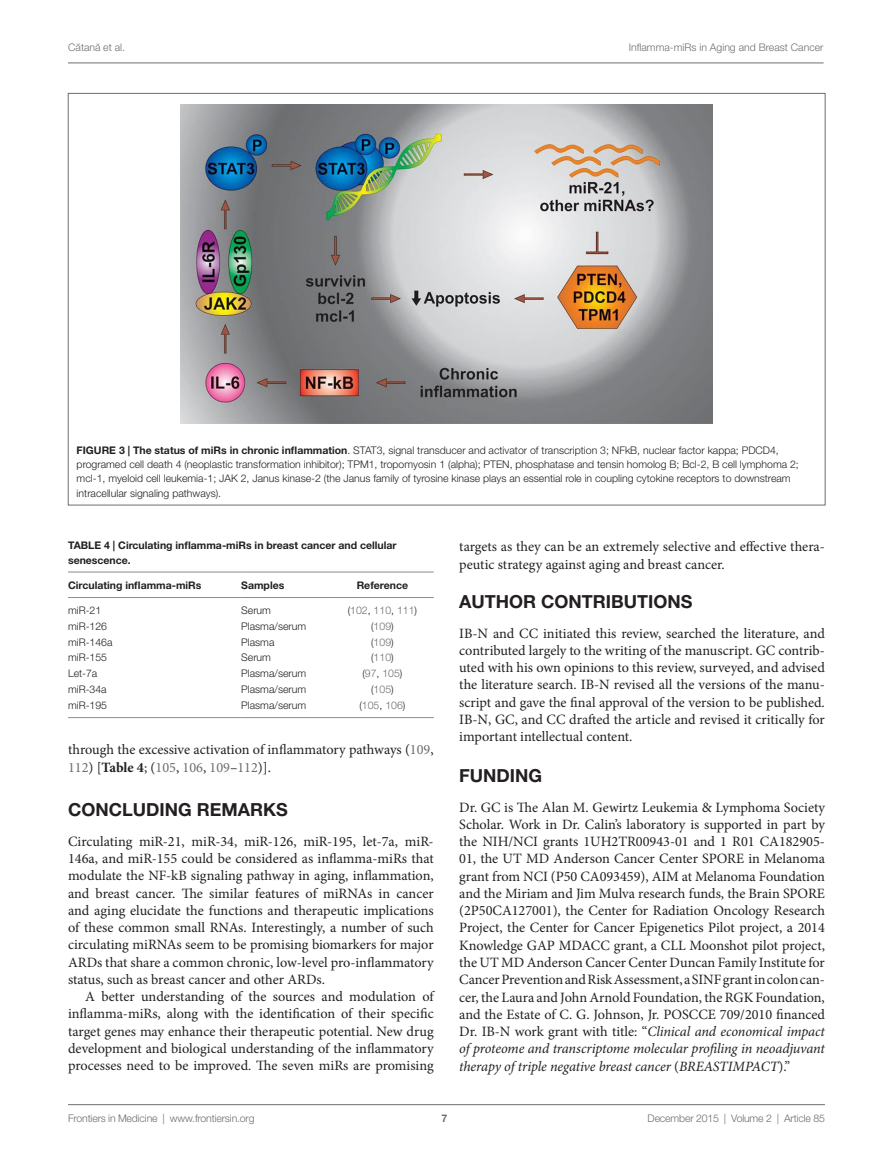
<style>
.page{position:relative;width:893px;height:1170px;background:#fff}
.page>*{position:absolute;margin:0;border:0;box-sizing:border-box;transform-origin:0 0}
.t1{font:700 18px "Helvetica Neue LT Std";color:#231f20}
.t2{font:14.25px/17.2px "Minion Pro";color:#231f20;text-align:justify}
.t3{font:300 10.5px/14.2px "Helvetica Neue LT Std";color:#231f20}
.t4{font:300 10.5px "Helvetica Neue LT Std";letter-spacing:-.015em;color:#6c6d70}
.t5{font:700 10.5px/14.2px "Helvetica Neue LT Std";color:#231f20}
.t6{font:700 10.5px "Helvetica Neue LT Std";color:#6c6d70}
.s1{font-weight:700}
.s2{color:#231f20}
.s3{color:#6c6d70}
.s4{font-style:italic}
</style>
<div class="page">
<img style="left:181px;top:105px;width:531px;height:319px">
<hr style="left:68px;top:571px;width:173px;height:1px;background:#8a8c8f">
<hr style="left:68px;top:597px;width:173px;height:1px;background:#8a8c8f">
<hr style="left:241px;top:571px;width:90px;height:1px;background:#8a8c8f">
<hr style="left:241px;top:597px;width:90px;height:1px;background:#8a8c8f">
<hr style="left:331px;top:571px;width:103px;height:1px;background:#8a8c8f">
<hr style="left:331px;top:597px;width:103px;height:1px;background:#8a8c8f">
<hr style="left:68px;top:717px;width:173px;height:1px;background:#8a8c8f">
<hr style="left:241px;top:717px;width:90px;height:1px;background:#8a8c8f">
<hr style="left:331px;top:717px;width:103px;height:1px;background:#8a8c8f">
<hr style="left:68px;top:1104px;width:757px;height:1px;background:#6c6d70">
<hr style="left:68px;top:63px;width:756px;height:1px;background:#6c6d70">
<p class="t4" style="left:68px;top:41px;width:58px">Ca˘ tana˘ et al.</p>
<p class="t4" style="left:629px;top:41px;width:196px">Inflamma-miRs in Aging and Breast Cancer</p>
<p class="t3" style="left:77px;top:442px;width:724px"><span class="s1">FIGURE 3 | The status of miRs in chronic inflammation</span>. STAT3, signal transducer and activator of transcription 3; NFkB, nuclear factor kappa; PDCD4, programed cell death 4 (neoplastic transformation inhibitor); TPM1, tropomyosin 1 (alpha); PTEN, phosphatase and tensin homolog B; Bcl-2, B cell lymphoma 2; mcl-1, myeloid cell leukemia-1; JAK 2, Janus kinase-2 (the Janus family of tyrosine kinase plays an essential role in coupling cytokine receptors to downstream intracellular signaling pathways).</p>
<p class="t5" style="left:68px;top:538px;width:330px">TABLE 4 | Circulating inflamma-miRs in breast cancer and cellular senescence.</p>
<p class="t5" style="left:68px;top:577px;width:135px">Circulating inflamma-miRs</p>
<p class="t5" style="left:241px;top:577px;width:45px">Samples</p>
<p class="t5" style="left:357px;top:577px;width:53px">Reference</p>
<p class="t3" style="left:68px;top:603px;width:35px">miR-21</p>
<p class="t3" style="left:241px;top:603px;width:31px">Serum</p>
<p class="t4" style="left:348px;top:604px;width:71px"><span class="s2">(</span>102<span class="s2">,</span> 110<span class="s2">,</span> 111<span class="s2">)</span></p>
<p class="t3" style="left:68px;top:618px;width:41px">miR-126</p>
<p class="t3" style="left:241px;top:618px;width:66px">Plasma/serum</p>
<p class="t4" style="left:371px;top:619px;width:24px"><span class="s2">(</span>109<span class="s2">)</span></p>
<p class="t3" style="left:68px;top:634px;width:46px">miR-146a</p>
<p class="t3" style="left:241px;top:634px;width:35px">Plasma</p>
<p class="t4" style="left:371px;top:635px;width:24px"><span class="s2">(</span>109<span class="s2">)</span></p>
<p class="t3" style="left:68px;top:650px;width:41px">miR-155</p>
<p class="t3" style="left:241px;top:650px;width:31px">Serum</p>
<p class="t4" style="left:371px;top:651px;width:24px"><span class="s2">(</span>110<span class="s2">)</span></p>
<p class="t3" style="left:68px;top:666px;width:31px">Let-7a</p>
<p class="t3" style="left:241px;top:666px;width:66px">Plasma/serum</p>
<p class="t4" style="left:362px;top:667px;width:42px"><span class="s2">(</span>97<span class="s2">,</span> 105<span class="s2">)</span></p>
<p class="t3" style="left:68px;top:681px;width:40px">miR-34a</p>
<p class="t3" style="left:241px;top:681px;width:66px">Plasma/serum</p>
<p class="t4" style="left:371px;top:682px;width:24px"><span class="s2">(</span>105<span class="s2">)</span></p>
<p class="t3" style="left:68px;top:697px;width:41px">miR-195</p>
<p class="t3" style="left:241px;top:697px;width:66px">Plasma/serum</p>
<p class="t4" style="left:359px;top:698px;width:47px"><span class="s2">(</span>105<span class="s2">,</span> 106<span class="s2">)</span></p>
<p class="t2" style="left:68px;top:741px;width:367px">through the excessive activation of inflammatory pathways (<span class="s3">109</span>,<br><span class="s3">112</span>) [<span class="s1">Table 4</span>; (<span class="s3">105</span>, <span class="s3">106</span>, <span class="s3">109</span>–<span class="s3">112</span>)].</p>
<p class="t1" style="left:68px;top:798px;width:221px">CONCLUDING REMARKS</p>
<p class="t2" style="left:68px;top:832px;width:367px">Circulating miR-21, miR-34, miR-126, miR-195, let-7a, miR-146a, and miR-155 could be considered as inflamma-miRs that modulate the NF-kB signaling pathway in aging, inflammation, and breast cancer. The similar features of miRNAs in cancer and aging elucidate the functions and therapeutic implications of these common small RNAs. Interestingly, a number of such circulating miRNAs seem to be promising biomarkers for major ARDs that share a common chronic, low-level pro-inflammatory status, such as breast cancer and other ARDs.</p>
<p class="t2" style="left:68px;top:987px;width:367px;text-indent:17px">A better understanding of the sources and modulation of inflamma-miRs, along with the identification of their specific target genes may enhance their therapeutic potential. New drug development and biological understanding of the inflammatory processes need to be improved. The seven miRs are promising</p>
<p class="t2" style="left:459px;top:538px;width:367px">targets as they can be an extremely selective and effective thera&shy;peutic strategy against aging and breast cancer.</p>
<p class="t1" style="left:459px;top:590px;width:235px">AUTHOR CONTRIBUTIONS</p>
<p class="t2" style="left:459px;top:624px;width:367px">IB-N and CC initiated this review, searched the literature, and contributed largely to the writing of the manuscript. GC contrib&shy;uted with his own opinions to this review, surveyed, and advised the literature search. IB-N revised all the versions of the manu&shy;script and gave the final approval of the version to be published.<br>IB-N, GC, and CC drafted the article and revised it critically for important intellectual content.</p>
<p class="t1" style="left:459px;top:764px;width:84px">FUNDING</p>
<p class="t2" style="left:459px;top:798px;width:367px">Dr. GC is The Alan M. Gewirtz Leukemia &amp; Lymphoma Society Scholar. Work in Dr. Calin’s laboratory is supported in part by the NIH/NCI grants 1UH2TR00943-01 and 1 R01 CA182905- 01, the UT MD Anderson Cancer Center SPORE in Melanoma grant from NCI (P50 CA093459), AIM at Melanoma Foundation and the Miriam and Jim Mulva research funds, the Brain SPORE (2P50CA127001), the Center for Radiation Oncology Research Project, the Center for Cancer Epigenetics Pilot project, a 2014<br>Knowledge GAP MDACC grant, a CLL Moonshot pilot project, the UT MD Anderson Cancer Center Duncan Family Institute for Cancer Prevention and Risk Assessment, a SINF grant in colon can&shy;cer, the Laura and John Arnold Foundation, the RGK Foundation, and the Estate of C. G. Johnson, Jr. POSCCE 709/2010 financed Dr. IB-N work grant with title: “<span class="s4">Clinical and economical impact of proteome and transcriptome molecular profiling in neoadjuvant therapy of triple negative breast cancer</span> (<span class="s4">BREASTIMPACT</span>).”</p>
<p class="t4" style="left:68px;top:1111px;width:188px">Frontiers in Medicine | www.frontiersin.org</p>
<p class="t6" style="left:441px;top:1111px;width:7px">7</p>
<p class="t4" style="left:648px;top:1111px;width:179px">December 2015 | Volume 2 | Article 85</p>
</div>
